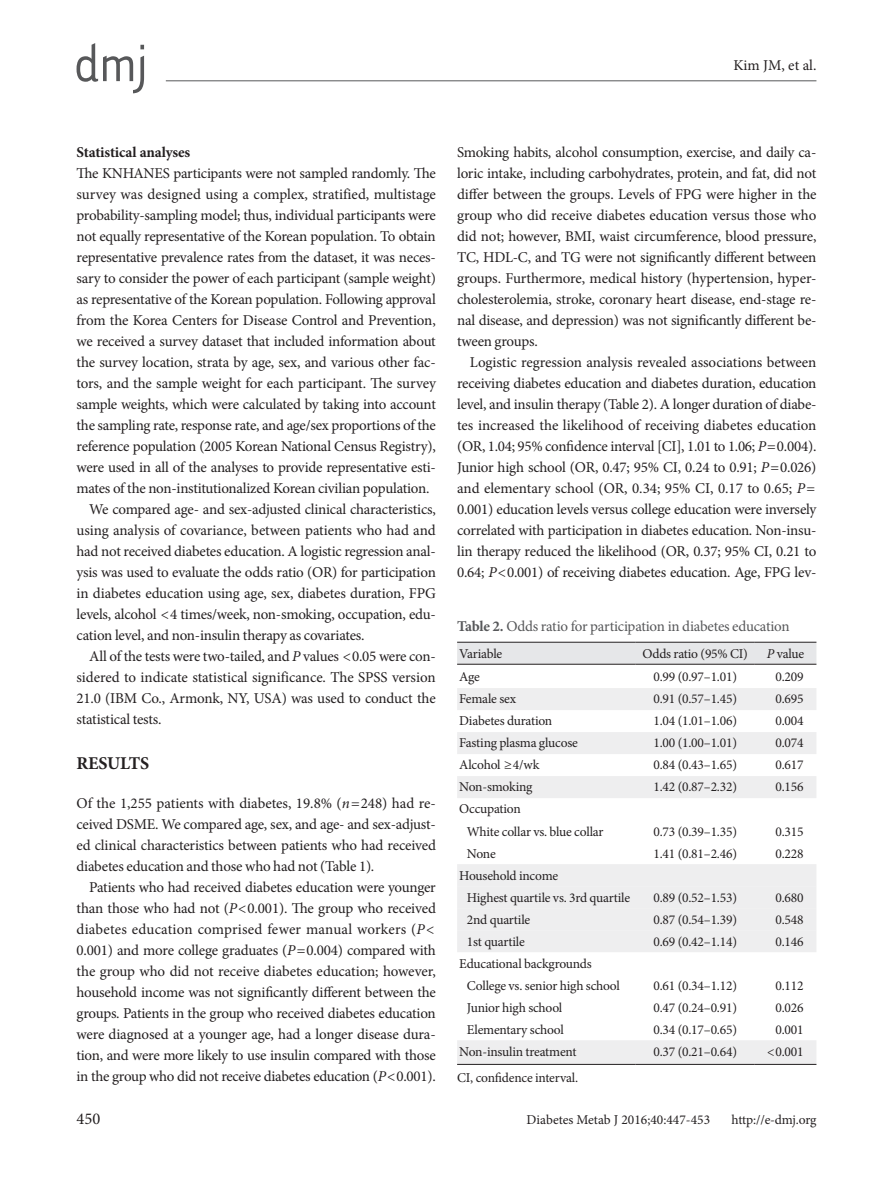
<style>
.page{position:relative;width:893px;height:1191px;background:#fff}
.page>*{position:absolute;margin:0;border:0;box-sizing:border-box;transform-origin:0 0}
.소제목1{font:700 18px "Minion Pro";letter-spacing:-.01em;color:#231f20}
.t1{font:16.5px "Minion Pro";color:#231f20}
.본문{font:15px/21px "Minion Pro";letter-spacing:-.015em;color:#231f20;text-align:justify}
.본문_0{font:15px/21px "Minion Pro";letter-spacing:-.015em;color:#231f20;text-align:justify}
.표제목그림{font:15px "Minion Pro";letter-spacing:-.015em;color:#57585a}
.소제목2{font:700 15px "Minion Pro";letter-spacing:-.01em;color:#231f20}
.표본문{font:13.5px "Minion Pro";letter-spacing:-.015em;color:#231f20}
.s1{font-style:italic}
.s2{font-weight:700}
</style>
<div class="page">
<hr style="left:166px;top:80px;width:650px;height:1px;background:#57585a">
<svg style="left:77px;top:43px;width:67px;height:50px"></svg>
<div style="left:457px;top:643px;width:359px;height:21px;background:#e6e7e9"></div>
<div style="left:457px;top:688px;width:359px;height:22px;background:#eeeeef"></div>
<svg style="left:457px;top:732px;width:359px;height:332px"></svg>
<div style="left:457px;top:886px;width:359px;height:66px;background:#eeeeef"></div>
<hr style="left:457px;top:1064px;width:179px;height:1px;background:#231f20">
<hr style="left:636px;top:1064px;width:119px;height:1px;background:#231f20">
<hr style="left:755px;top:1064px;width:61px;height:1px;background:#231f20">
<hr style="left:457px;top:642px;width:179px;height:1px;background:#231f20">
<hr style="left:636px;top:642px;width:119px;height:1px;background:#231f20">
<hr style="left:755px;top:642px;width:61px;height:1px;background:#231f20">
<hr style="left:457px;top:664px;width:179px;height:1px;background:#231f20">
<hr style="left:636px;top:664px;width:119px;height:1px;background:#231f20">
<hr style="left:755px;top:664px;width:61px;height:1px;background:#231f20">
<p class="본문_0" style="left:733px;top:55px;width:84px">Kim JM, et al.</p>
<p class="소제목2" style="left:77px;top:142px;width:115px">Statistical analyses</p>
<p class="본문_0" style="left:77px;top:163px;width:361px">The KNHANES participants were not sampled randomly. The survey was designed using a complex, stratified, multistage probability-sampling model; thus, individual participants were not equally representative of the Korean population. To obtain representative prevalence rates from the dataset, it was neces&shy;sary to consider the power of each participant (sample weight) as representative of the Korean population. Following approval from the Korea Centers for Disease Control and Prevention, we received a survey dataset that included information about the survey location, strata by age, sex, and various other fac&shy;tors, and the sample weight for each participant. The survey sample weights, which were calculated by taking into account the sampling rate, response rate, and age/sex proportions of the reference population (2005 Korean National Census Registry), were used in all of the analyses to provide representative esti&shy;mates of the non-institutionalized Korean civilian population.</p>
<p class="본문" style="left:77px;top:499px;width:361px;text-indent:13px">We compared age- and sex-adjusted clinical characteristics, using analysis of covariance, between patients who had and had not received diabetes education. A logistic regression anal&shy;ysis was used to evaluate the odds ratio (OR) for participation in diabetes education using age, sex, diabetes duration, FPG levels, alcohol &lt;4 times/week, non-smoking, occupation, edu&shy;cation level, and non-insulin therapy as covariates.</p>
<p class="본문" style="left:77px;top:646px;width:361px;text-indent:13px">All of the tests were two-tailed, and <span class="s1">P</span> values &lt;0.05 were con&shy;sidered to indicate statistical significance. The SPSS version 21.0 (IBM Co., Armonk, NY, USA) was used to conduct the statistical tests.</p>
<p class="소제목1" style="left:77px;top:750px;width:74px">RESULTS</p>
<p class="본문_0" style="left:77px;top:793px;width:361px">Of the 1,255 patients with diabetes, 19.8% (<span class="s1">n</span>=248) had re&shy;ceived DSME. We compared age, sex, and age- and sex-adjust&shy;ed clinical characteristics between patients who had received diabetes education and those who had not (Table 1).</p>
<p class="본문" style="left:77px;top:877px;width:361px;text-indent:13px">Patients who had received diabetes education were younger than those who had not (<span class="s1">P</span>&lt;0.001). The group who received diabetes education comprised fewer manual workers (<span class="s1">P</span>&lt; 0.001) and more college graduates (<span class="s1">P</span>=0.004) compared with the group who did not receive diabetes education; however, household income was not significantly different between the groups. Patients in the group who received diabetes education were diagnosed at a younger age, had a longer disease dura&shy;tion, and were more likely to use insulin compared with those in the group who did not receive diabetes education (<span class="s1">P</span>&lt;0.001).</p>
<p class="본문" style="left:457px;top:142px;width:361px">Smoking habits, alcohol consumption, exercise, and daily ca&shy;loric intake, including carbohydrates, protein, and fat, did not differ between the groups. Levels of FPG were higher in the group who did receive diabetes education versus those who did not; however, BMI, waist circumference, blood pressure, TC, HDL-C, and TG were not significantly different between groups. Furthermore, medical history (hypertension, hyper&shy;cholesterolemia, stroke, coronary heart disease, end-stage re&shy;nal disease, and depression) was not significantly different be&shy;tween groups.</p>
<p class="본문" style="left:457px;top:352px;width:361px;text-indent:13px">Logistic regression analysis revealed associations between receiving diabetes education and diabetes duration, education level, and insulin therapy (Table 2). A longer duration of diabe&shy;tes increased the likelihood of receiving diabetes education (OR, 1.04; 95% confidence interval [CI], 1.01 to 1.06; <span class="s1">P</span>=0.004).<br>Junior high school (OR, 0.47; 95% CI, 0.24 to 0.91; <span class="s1">P</span>=0.026) and elementary school (OR, 0.34; 95% CI, 0.17 to 0.65; <span class="s1">P</span>= 0.001) education levels versus college education were inversely correlated with participation in diabetes education. Non-insu&shy;lin therapy reduced the likelihood (OR, 0.37; 95% CI, 0.21 to 0.64; <span class="s1">P</span>&lt;0.001) of receiving diabetes education. Age, FPG lev-</p>
<p class="표제목그림" style="left:457px;top:616px;width:334px"><span class="s2">Table 2.</span> Odds ratio for participation in diabetes education</p>
<p class="표본문" style="left:459px;top:644px;width:45px">Variable</p>
<p class="표본문" style="left:642px;top:644px;width:107px">Odds ratio (95% CI)</p>
<p class="표본문" style="left:767px;top:644px;width:39px"><span class="s1">P</span> value</p>
<p class="표본문" style="left:459px;top:668px;width:22px">Age</p>
<p class="표본문" style="left:653px;top:668px;width:85px">0.99 (0.97–1.01)</p>
<p class="표본문" style="left:775px;top:668px;width:30px">0.209</p>
<p class="표본문" style="left:459px;top:690px;width:58px">Female sex</p>
<p class="표본문" style="left:653px;top:690px;width:85px">0.91 (0.57–1.45)</p>
<p class="표본문" style="left:775px;top:690px;width:30px">0.695</p>
<p class="표본문" style="left:459px;top:712px;width:95px">Diabetes duration</p>
<p class="표본문" style="left:653px;top:712px;width:85px">1.04 (1.01–1.06)</p>
<p class="표본문" style="left:775px;top:712px;width:30px">0.004</p>
<p class="표본문" style="left:459px;top:734px;width:120px">Fasting plasma glucose</p>
<p class="표본문" style="left:653px;top:734px;width:85px">1.00 (1.00–1.01)</p>
<p class="표본문" style="left:775px;top:734px;width:30px">0.074</p>
<p class="표본문" style="left:459px;top:756px;width:82px">Alcohol ≥4/wk</p>
<p class="표본문" style="left:653px;top:756px;width:85px">0.84 (0.43–1.65)</p>
<p class="표본문" style="left:775px;top:756px;width:30px">0.617</p>
<p class="표본문" style="left:459px;top:778px;width:75px">Non-smoking</p>
<p class="표본문" style="left:653px;top:778px;width:85px">1.42 (0.87–2.32)</p>
<p class="표본문" style="left:775px;top:778px;width:30px">0.156</p>
<p class="표본문" style="left:459px;top:800px;width:63px">Occupation</p>
<p class="표본문" style="left:467px;top:822px;width:138px">White collar vs. blue collar</p>
<p class="표본문" style="left:653px;top:822px;width:85px">0.73 (0.39–1.35)</p>
<p class="표본문" style="left:775px;top:822px;width:30px">0.315</p>
<p class="표본문" style="left:467px;top:844px;width:30px">None</p>
<p class="표본문" style="left:653px;top:844px;width:85px">1.41 (0.81–2.46)</p>
<p class="표본문" style="left:775px;top:844px;width:30px">0.228</p>
<p class="표본문" style="left:459px;top:866px;width:100px">Household income</p>
<p class="표본문" style="left:467px;top:888px;width:165px">Highest quartile vs. 3rd quartile</p>
<p class="표본문" style="left:653px;top:888px;width:85px">0.89 (0.52–1.53)</p>
<p class="표본문" style="left:775px;top:888px;width:30px">0.680</p>
<p class="표본문" style="left:467px;top:910px;width:65px">2nd quartile</p>
<p class="표본문" style="left:653px;top:910px;width:85px">0.87 (0.54–1.39)</p>
<p class="표본문" style="left:775px;top:910px;width:30px">0.548</p>
<p class="표본문" style="left:467px;top:932px;width:59px">1st quartile</p>
<p class="표본문" style="left:653px;top:932px;width:85px">0.69 (0.42–1.14)</p>
<p class="표본문" style="left:775px;top:932px;width:30px">0.146</p>
<p class="표본문" style="left:459px;top:954px;width:134px">Educational backgrounds</p>
<p class="표본문" style="left:467px;top:976px;width:155px">College vs. senior high school</p>
<p class="표본문" style="left:653px;top:976px;width:85px">0.61 (0.34–1.12)</p>
<p class="표본문" style="left:775px;top:976px;width:30px">0.112</p>
<p class="표본문" style="left:467px;top:998px;width:97px">Junior high school</p>
<p class="표본문" style="left:653px;top:998px;width:85px">0.47 (0.24–0.91)</p>
<p class="표본문" style="left:775px;top:998px;width:30px">0.026</p>
<p class="표본문" style="left:467px;top:1020px;width:98px">Elementary school</p>
<p class="표본문" style="left:653px;top:1020px;width:85px">0.34 (0.17–0.65)</p>
<p class="표본문" style="left:775px;top:1020px;width:30px">0.001</p>
<p class="표본문" style="left:459px;top:1042px;width:119px">Non-insulin treatment</p>
<p class="표본문" style="left:653px;top:1042px;width:85px">0.37 (0.21–0.64)</p>
<p class="표본문" style="left:767px;top:1042px;width:38px">&lt;0.001</p>
<p class="표본문" style="left:457px;top:1069px;width:122px">CI, confidence interval.</p>
<p class="t1" style="left:77px;top:1107px;width:25px">450</p>
<p class="표본문" style="left:527px;top:1110px;width:185px">Diabetes Metab J 2016;40:447-453</p>
<p class="표본문" style="left:732px;top:1110px;width:86px">http://e-dmj.org</p>
</div>
